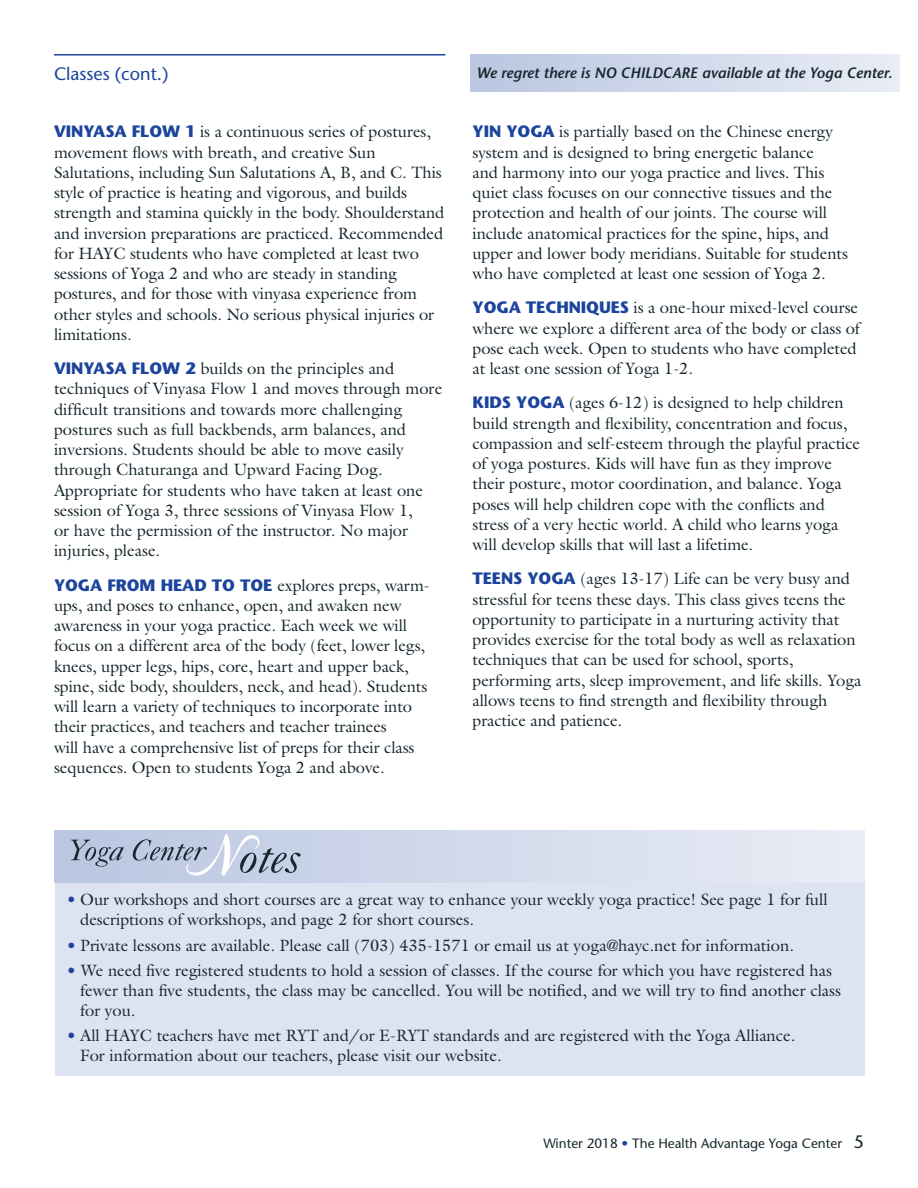
<style>
.page{position:relative;width:918px;height:1188px;background:#fff}
.page>*{position:absolute;margin:0;border:0;box-sizing:border-box;transform-origin:0 0}
.t1{font:italic 30px "Caslon Five Forty";color:#17272e}
.t2{font:18px "Stone Sans";color:#1c449c}
.t3{font:16.5px/20.2px "Galliard Std";letter-spacing:-.005em;color:#17272e}
.t4{font:italic 600 15px "Stone Sans Std";color:#17272e}
.t5{font:13.5px "Stone Sans";color:#17272e}
.s1{font-family:"Stone Sans Std";font-weight:700;color:#1c449c}
.s2{color:#1c449c}
.s3{font-family:"Byron";font-weight:700;font-style:normal;font-size:60px;color:#fff}
.s4{font-size:45px}
.s5{font-size:18px}
</style>
<div class="page">
<hr style="left:54px;top:54px;width:392px;height:2px;background:#1c449c">
<div style="left:470px;top:54px;width:430px;height:37px;background:linear-gradient(to right,#bac6e1,#e9edf5)"></div>
<div style="left:55px;top:832px;width:810px;height:244px;background:#dde3f0"></div>
<div style="left:55px;top:830px;width:810px;height:52px;background:linear-gradient(to right,#bac6e1,#e9edf5)"></div>
<svg style="left:71px;top:840px;width:53px;height:27px"></svg>
<svg style="left:133px;top:834px;width:168px;height:42px"></svg>
<p class="t2" style="left:54px;top:63px;width:116px">Classes (cont.)</p>
<p class="t4" style="left:477px;top:64px;width:417px">We regret there is NO CHILDCARE available at the Yoga Center.</p>
<p class="t3" style="left:54px;top:121px;width:392px"><span class="s1">VINYASA FLOW 1</span> is a continuous series of postures, movement flows with breath, and creative Sun Salutations, including Sun Salutations A, B, and C. This style of practice is heating and vigorous, and builds strength and stamina quickly in the body. Shoulderstand and inversion preparations are practiced. Recommended for HAYC students who have completed at least two sessions of Yoga 2 and who are steady in standing postures, and for those with vinyasa experience from other styles and schools. No serious physical injuries or limitations.</p>
<p class="t3" style="left:54px;top:358px;width:390px"><span class="s1">VINYASA FLOW 2</span> builds on the principles and techniques of Vinyasa Flow 1 and moves through more difficult transitions and towards more challenging postures such as full backbends, arm balances, and inversions. Students should be able to move easily through Chaturanga and Upward Facing Dog.<br>Appropriate for students who have taken at least one session of Yoga 3, three sessions of Vinyasa Flow 1,<br>or have the permission of the instructor. No major injuries, please.</p>
<p class="t3" style="left:54px;top:575px;width:377px"><span class="s1">YOGA FROM HEAD TO TOE</span> explores preps, warm&shy;ups, and poses to enhance, open, and awaken new awareness in your yoga practice. Each week we will focus on a different area of the body (feet, lower legs, knees, upper legs, hips, core, heart and upper back, spine, side body, shoulders, neck, and head). Students will learn a variety of techniques to incorporate into their practices, and teachers and teacher trainees<br>will have a comprehensive list of preps for their class sequences. Open to students Yoga 2 and above.</p>
<p class="t3" style="left:473px;top:121px;width:377px"><span class="s1">YIN YOGA</span> is partially based on the Chinese energy system and is designed to bring energetic balance<br>and harmony into our yoga practice and lives. This quiet class focuses on our connective tissues and the protection and health of our joints. The course will include anatomical practices for the spine, hips, and upper and lower body meridians. Suitable for students who have completed at least one session of Yoga 2.</p>
<p class="t3" style="left:473px;top:297px;width:389px"><span class="s1">YOGA TECHNIQUES</span> is a one-hour mixed-level course where we explore a different area of the body or class of pose each week. Open to students who have completed at least one session of Yoga 1-2.</p>
<p class="t3" style="left:473px;top:392px;width:389px"><span class="s1">KIDS YOGA</span> (ages 6-12) is designed to help children build strength and flexibility, concentration and focus, compassion and self-esteem through the playful practice of yoga postures. Kids will have fun as they improve their posture, motor coordination, and balance. Yoga poses will help children cope with the conflicts and stress of a very hectic world. A child who learns yoga will develop skills that will last a lifetime.</p>
<p class="t3" style="left:473px;top:568px;width:391px"><span class="s1">TEENS YOGA</span> (ages 13-17) Life can be very busy and stressful for teens these days. This class gives teens the opportunity to participate in a nurturing activity that provides exercise for the total body as well as relaxation techniques that can be used for school, sports, performing arts, sleep improvement, and life skills. Yoga allows teens to find strength and flexibility through practice and patience.</p>
<p class="t3" style="left:80px;top:890px;width:749px;text-indent:-13px"><span class="s2">•</span> Our workshops and short courses are a great way to enhance your weekly yoga practice! See page 1 for full descriptions of workshops, and page 2 for short courses.</p>
<p class="t3" style="left:67px;top:935px;width:729px"><span class="s2">•</span> Private lessons are available. Please call (703) 435-1571 or email us at yoga@hayc.net for information.</p>
<p class="t3" style="left:80px;top:960px;width:762px;text-indent:-13px"><span class="s2">•</span> We need five registered students to hold a session of classes. If the course for which you have registered has fewer than five students, the class may be cancelled. You will be notified, and we will try to find another class for you.</p>
<p class="t3" style="left:80px;top:1025px;width:717px;text-indent:-13px"><span class="s2">•</span> All HAYC teachers have met RYT and/or E-RYT standards and are registered with the Yoga Alliance.<br>For information about our teachers, please visit our website.</p>
<h1 class="t1" style="left:64px;top:938px;width:251px">Yoga Center<span class="s3">N</span> <span class="s4">otes</span></h1>
<p class="t5" style="left:543px;top:1135px;width:322px">Winter 2018 <span class="s2">•</span> The Health Advantage Yoga Center <span class="s5">5</span></p>
</div>
